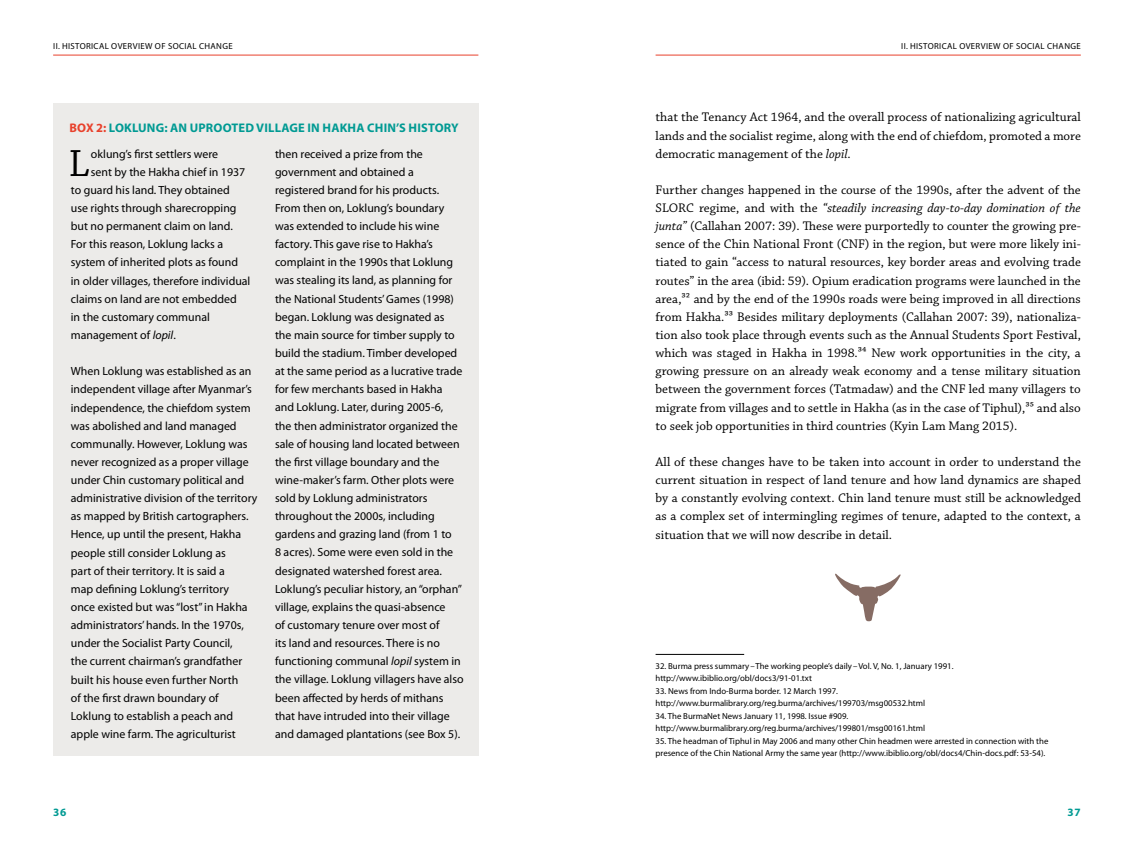
<style>
.page{position:relative;width:1134px;height:851px;background:#fff}
.page>*{position:absolute;margin:0;border:0;box-sizing:border-box;transform-origin:0 0}
.t1{font:39.75px "Chaparral Pro";color:#000}
.t2{font:13.12px/18.1px "Chaparral Pro";color:#000;text-align:justify}
.t3{font:700 12.5px "Myriad Pro";letter-spacing:.015em;color:#009a93}
.t4{font:11.88px/18.1px "Myriad Pro";color:#000}
.t5{font:700 11.25px "Myriad Pro";color:#009a93}
.t6{font:8.75px/12.5px "Myriad Pro";color:#000}
.t7{font:8.75px "Myriad Pro";letter-spacing:.04em;color:#000}
.s1{color:#e8412c}
.s2{font-style:italic}
</style>
<div class="page">
<hr style="left:656px;top:654px;width:88px;height:1px;background:#000">
<hr style="left:53px;top:55px;width:425px;height:1px;background:#e8412c">
<hr style="left:656px;top:55px;width:425px;height:1px;background:#e8412c">
<div style="left:53px;top:103px;width:425px;height:653px;background:#ecebe9"></div>
<svg style="left:835px;top:573px;width:66px;height:48px"></svg>
<p class="t7" style="left:53px;top:41px;width:181px">II. HISTORICAL OVERVIEW OF SOCIAL CHANGE</p>
<p class="t7" style="left:901px;top:41px;width:181px">II. HISTORICAL OVERVIEW OF SOCIAL CHANGE</p>
<p class="t3" style="left:70px;top:121px;width:391px"><span class="s1">BOX 2:</span> LOKLUNG: AN UPROOTED VILLAGE IN HAKHA CHIN’S HISTORY</p>
<h1 class="t1" style="left:69px;top:141px;width:22px">L</h1>
<p class="t4" style="left:91px;top:145px;width:129px">oklung’s first settlers were</p>
<p class="t4" style="left:91px;top:163px;width:156px">sent by the Hakha chief in 1937</p>
<p class="t4" style="left:71px;top:181px;width:160px">to guard his land. They obtained</p>
<p class="t4" style="left:71px;top:199px;width:167px">use rights through sharecropping</p>
<p class="t4" style="left:71px;top:217px;width:163px">but no permanent claim on land.</p>
<p class="t4" style="left:71px;top:235px;width:154px">For this reason, Loklung lacks a</p>
<p class="t4" style="left:71px;top:253px;width:169px">system of inherited plots as found</p>
<p class="t4" style="left:71px;top:272px;width:181px">in older villages, therefore individual</p>
<p class="t4" style="left:71px;top:290px;width:167px">claims on land are not embedded</p>
<p class="t4" style="left:71px;top:308px;width:140px">in the customary communal</p>
<p class="t4" style="left:71px;top:326px;width:106px">management of <span class="s2">lopil</span>.</p>
<p class="t4" style="left:71px;top:362px;width:188px">When Loklung was established as an independent village after Myanmar’s independence, the chiefdom system was abolished and land managed communally. However, Loklung was never recognized as a proper village under Chin customary political and administrative division of the territory as mapped by British cartographers.<br>Hence, up until the present, Hakha people still consider Loklung as<br>part of their territory. It is said a<br>map defining Loklung’s territory<br>once existed but was “lost” in Hakha administrators’ hands. In the 1970s, under the Socialist Party Council,<br>the current chairman’s grandfather built his house even further North<br>of the first drawn boundary of Loklung to establish a peach and apple wine farm. The agriculturist</p>
<p class="t4" style="left:275px;top:145px;width:190px">then received a prize from the government and obtained a registered brand for his products.<br>From then on, Loklung’s boundary was extended to include his wine factory. This gave rise to Hakha’s complaint in the 1990s that Loklung was stealing its land, as planning for the National Students’ Games (1998) began. Loklung was designated as the main source for timber supply to build the stadium. Timber developed at the same period as a lucrative trade for few merchants based in Hakha and Loklung. Later, during 2005-6,<br>the then administrator organized the sale of housing land located between the first village boundary and the wine-maker’s farm. Other plots were sold by Loklung administrators throughout the 2000s, including gardens and grazing land (from 1 to<br>8 acres). Some were even sold in the designated watershed forest area.<br>Loklung’s peculiar history, an “orphan” village, explains the quasi-absence<br>of customary tenure over most of<br>its land and resources. There is no functioning communal <span class="s2">lopil</span> system in the village. Loklung villagers have also been affected by herds of mithans that have intruded into their village and damaged plantations (see Box 5).</p>
<p class="t2" style="left:656px;top:109px;width:427px">that the Tenancy Act 1964, and the overall process of nationalizing agricultural lands and the socialist regime, along with the end of chiefdom, promoted a more democratic management of the <span class="s2">lopil</span>.</p>
<p class="t2" style="left:656px;top:181px;width:427px">Further changes happened in the course of the 1990s, after the advent of the SLORC regime, and with the <span class="s2">“steadily increasing day-to-day domination of the junta”</span> (Callahan 2007: 39). These were purportedly to counter the growing pre&shy;sence of the Chin National Front (CNF) in the region, but were more likely ini&shy;tiated to gain “access to natural resources, key border areas and evolving trade routes” in the area (ibid: 59). Opium eradication programs were launched in the area,3² and by the end of the 1990s roads were being improved in all directions from Hakha.3³ Besides military deployments (Callahan 2007: 39), nationaliza&shy;tion also took place through events such as the Annual Students Sport Festival, which was staged in Hakha in 1998.3⁴ New work opportunities in the city, a growing pressure on an already weak economy and a tense military situation between the government forces (Tatmadaw) and the CNF led many villagers to migrate from villages and to settle in Hakha (as in the case of Tiphul),3⁵ and also to seek job opportunities in third countries (Kyin Lam Mang 2015).</p>
<p class="t2" style="left:656px;top:453px;width:427px">All of these changes have to be taken into account in order to understand the current situation in respect of land tenure and how land dynamics are shaped by a constantly evolving context. Chin land tenure must still be acknowledged as a complex set of intermingling regimes of tenure, adapted to the context, a situation that we will now describe in detail.</p>
<p class="t6" style="left:656px;top:659px;width:299px">32. Burma press summary –The working people’s daily –Vol. V, No. 1, January 1991. http://www.ibiblio.org/obl/docs3/91-01.txt</p>
<p class="t6" style="left:656px;top:684px;width:271px">33. News from Indo-Burma border. 12 March 1997. http://www.burmalibrary.org/reg.burma/archives/199703/msg00532.html</p>
<p class="t6" style="left:656px;top:709px;width:271px">34. The BurmaNet News January 11, 1998. Issue #909. http://www.burmalibrary.org/reg.burma/archives/199801/msg00161.html</p>
<p class="t6" style="left:656px;top:734px;width:394px">35. The headman of Tiphul in May 2006 and many other Chin headmen were arrested in connection with the presence of the Chin National Army the same year (http://www.ibiblio.org/obl/docs4/Chin-docs.pdf: 53-54).</p>
<p class="t5" style="left:53px;top:805px;width:15px">36</p>
<p class="t5" style="left:1067px;top:805px;width:15px">37</p>
</div>
